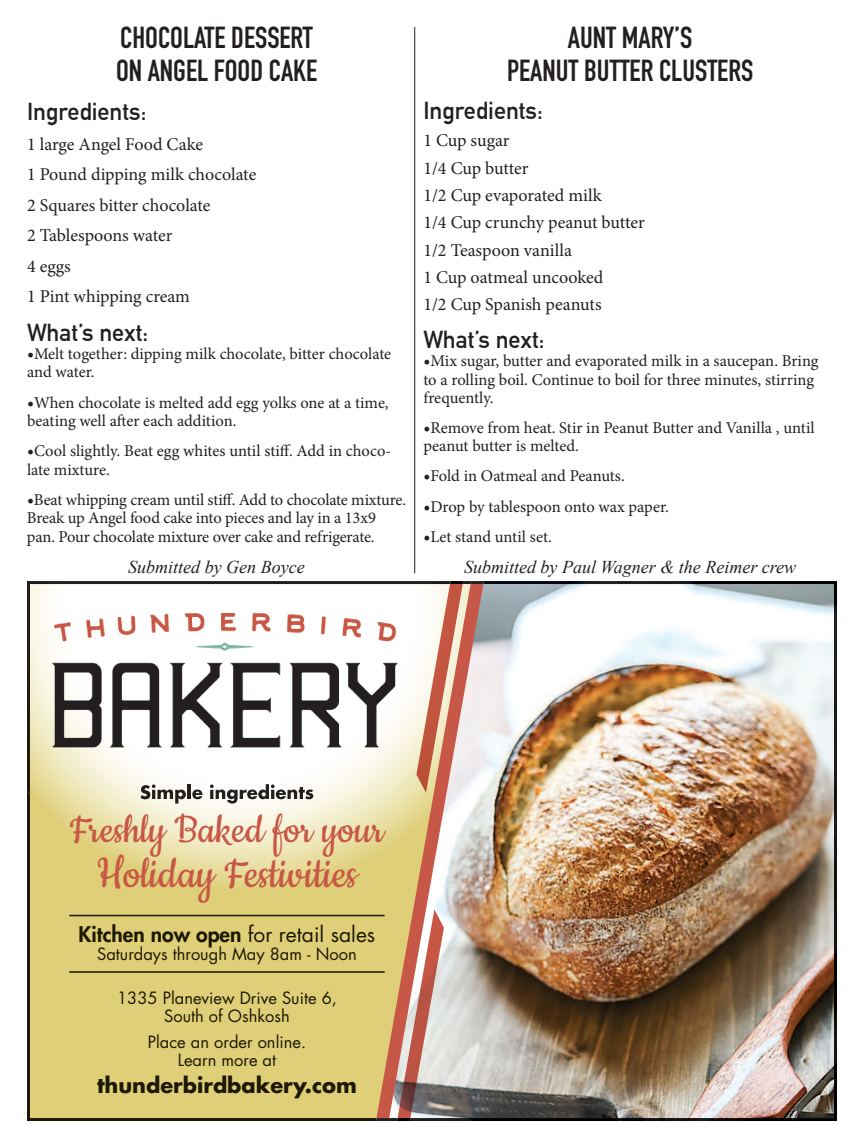
<style>
.page{position:relative;width:864px;height:1134px;background:#fff}
.page>*{position:absolute;margin:0;border:0;box-sizing:border-box;transform-origin:0 0}
.t1{font:49.5px "Cookie";color:#c75746}
.t2{font:46.5px "Cookie";color:#c75746}
.t3{font:700 30px/32.8px "DIN Condensed";color:#231f20}
.t4{font:700 24px "DIN Alternate";color:#231f20}
.t5{font:800 21px "Futura Std";color:#1d1800}
.t6{font:700 21px "Futura Std";color:#1d1800}
.t7{font:18px/27.3px "Minion Pro";letter-spacing:-.005em;color:#231f20}
.t8{font:italic 18px "Times New Roman";color:#231f20}
.t9{font:16.5px/18.3px "Minion Pro";letter-spacing:-.005em;color:#231f20}
.t10{font:16.5px/17.9px "Futura Std";color:#1d1800;text-align:center}
.s1{font-size:18px}
.s2{font-weight:400}
</style>
<div class="page">
<svg style="left:27px;top:795px;width:349px;height:326px;background:#ddcf83"></svg>
<img style="left:27px;top:581px;width:349px;height:214px">
<img style="left:484px;top:581px;width:353px;height:540px">
<svg style="left:376px;top:581px;width:108px;height:540px"></svg>
<svg style="left:450px;top:581px;width:13px;height:3px"></svg>
<svg style="left:397px;top:1118px;width:13px;height:3px"></svg>
<img style="left:140px;top:785px;width:10px;height:14px">
<img style="left:152px;top:784px;width:4px;height:15px">
<img style="left:158px;top:790px;width:15px;height:9px">
<img style="left:175px;top:790px;width:11px;height:14px">
<img style="left:188px;top:784px;width:3px;height:15px">
<svg style="left:192px;top:790px;width:10px;height:9px"></svg>
<img style="left:210px;top:784px;width:4px;height:15px">
<svg style="left:216px;top:790px;width:9px;height:9px"></svg>
<img style="left:227px;top:790px;width:11px;height:14px">
<svg style="left:240px;top:790px;width:17px;height:9px"></svg>
<img style="left:258px;top:784px;width:11px;height:15px">
<img style="left:271px;top:784px;width:4px;height:15px">
<svg style="left:276px;top:787px;width:37px;height:12px"></svg>
<hr style="left:414px;top:27px;width:1px;height:546px;background:#231f20">
<h3 class="t3" style="left:116px;top:21px;width:203px">CHOCOLATE DESSERT<br>ON ANGEL FOOD CAKE</h3>
<h3 class="t4" style="left:27px;top:93px;width:121px">Ingredients:</h3>
<p class="t7" style="left:27px;top:129px;width:231px;line-height:30.5px">1 large Angel Food Cake<br>1 Pound dipping milk chocolate<br>2 Squares bitter chocolate<br>2 Tablespoons water<br>4 eggs<br>1 Pint whipping cream</p>
<h3 class="t4" style="left:27px;top:314px;width:123px">What’s next:</h3>
<p class="t9" style="left:27px;top:345px;width:366px"><span class="s1">•</span>Melt together: dipping milk chocolate, bitter chocolate and water.</p>
<p class="t9" style="left:27px;top:393px;width:363px"><span class="s1">•</span>When chocolate is melted add egg yolks one at a time, beating well after each addition.</p>
<p class="t9" style="left:27px;top:442px;width:366px"><span class="s1">•</span>Cool slightly. Beat egg whites until stiff. Add in choco&shy;late mixture.</p>
<p class="t9" style="left:27px;top:491px;width:381px"><span class="s1">•</span>Beat whipping cream until stiff. Add to chocolate mixture.<br>Break up Angel food cake into pieces and lay in a 13x9 pan. Pour chocolate mixture over cake and refrigerate.</p>
<p class="t8" style="left:128px;top:555px;width:178px">Submitted by Gen Boyce</p>
<h3 class="t3" style="left:507px;top:21px;width:248px;text-align:center">AUNT MARY’S<br>PEANUT BUTTER CLUSTERS</h3>
<h3 class="t4" style="left:423px;top:92px;width:121px">Ingredients:</h3>
<p class="t7" style="left:423px;top:127px;width:223px">1 Cup sugar<br>1/4 Cup butter<br>1/2 Cup evaporated milk<br>1/4 Cup crunchy peanut butter<br>1/2 Teaspoon vanilla<br>1 Cup oatmeal uncooked<br>1/2 Cup Spanish peanuts</p>
<h3 class="t4" style="left:423px;top:322px;width:123px">What’s next:</h3>
<p class="t9" style="left:423px;top:352px;width:397px"><span class="s1">•</span>Mix sugar, butter and evaporated milk in a saucepan. Bring to a rolling boil. Continue to boil for three minutes, stirring frequently.</p>
<p class="t9" style="left:423px;top:419px;width:393px"><span class="s1">•</span>Remove from heat. Stir in Peanut Butter and Vanilla , until peanut butter is melted.</p>
<p class="t9" style="left:423px;top:467px;width:203px"><span class="s1">•</span>Fold in Oatmeal and Peanuts.</p>
<p class="t9" style="left:423px;top:497px;width:247px"><span class="s1">•</span>Drop by tablespoon onto wax paper.</p>
<p class="t9" style="left:423px;top:527px;width:130px"><span class="s1">•</span>Let stand until set.</p>
<p class="t8" style="left:464px;top:555px;width:334px">Submitted by Paul Wagner &amp; the Reimer crew</p>
<h2 class="t2" style="left:70px;top:812px;width:316px">Freshly Baked for your</h2>
<h1 class="t1" style="left:96px;top:855px;width:263px">Holiday Festivities</h1>
<p class="t5" style="left:79px;top:924px;width:298px">Kitchen now open <span class="s2">for retail sales</span></p>
<p class="t10" style="left:97px;top:946px;width:261px">Saturdays through May 8am - Noon</p>
<p class="t10" style="left:117px;top:990px;width:221px">1335 Planeview Drive Suite 6,<br>South of Oshkosh</p>
<p class="t10" style="left:148px;top:1034px;width:160px">Place an order online.<br>Learn more at</p>
<p class="t6" style="left:97px;top:1075px;width:261px">thunderbirdbakery.com</p>
</div>
